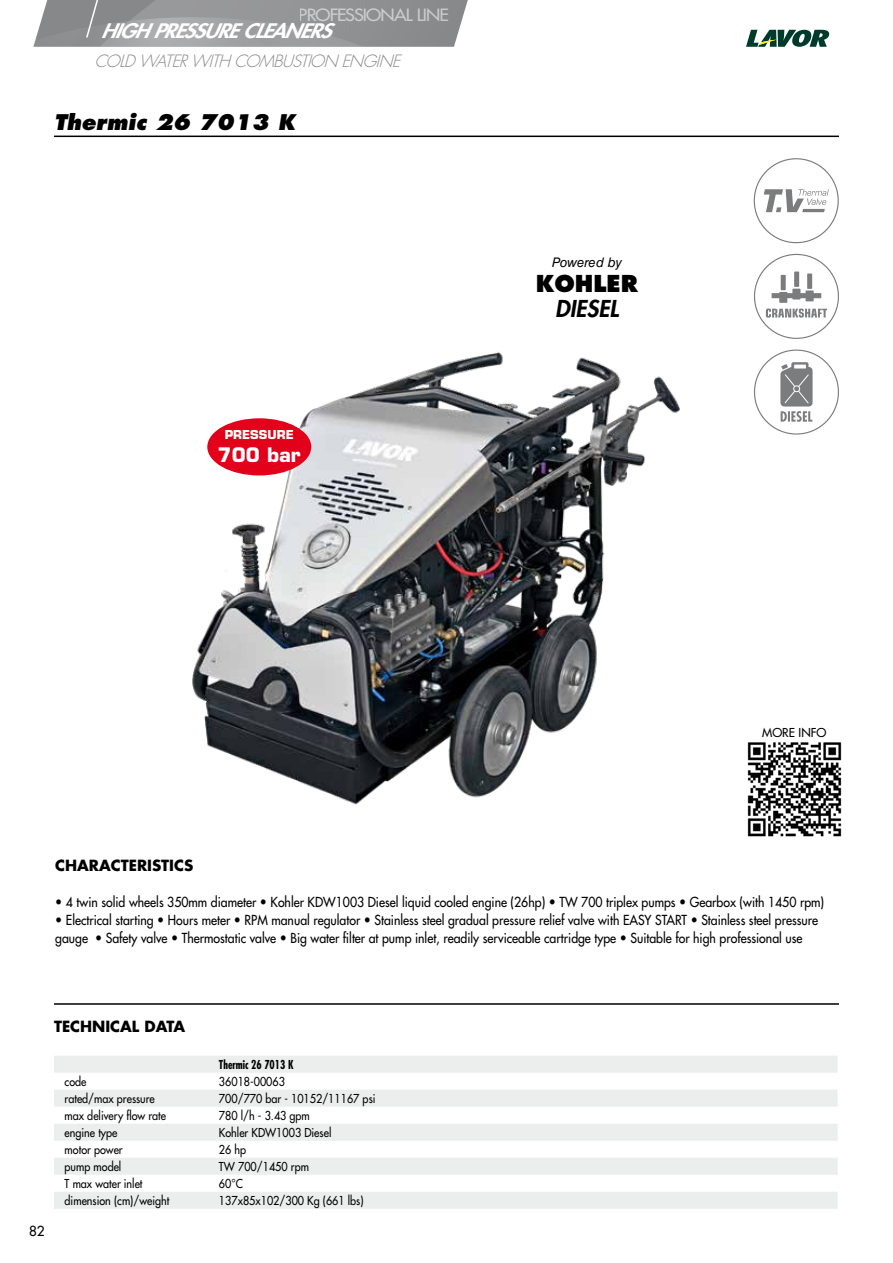
<style>
.page{position:relative;width:893px;height:1263px;background:#fff}
.page>*{position:absolute;margin:0;border:0;box-sizing:border-box;transform-origin:0 0}
.t1{font:800 22.65px "Futura Std";color:#000}
.t2{font:italic 800 22.65px "Futura Std";color:#000}
.t3{font:italic 800 21px "Futura Std";color:#000}
.t4{font:italic 800 19.5px "Futura Std";letter-spacing:-.045em;color:#fff;scale:1.1 1}
.t5{font:700 19.5px "Eurostile LT Std";color:#fff}
.t6{font:italic 300 16.5px "Futura Std";color:#87888a}
.t7{font:500 16.5px "Futura Std";letter-spacing:-.05em;color:#fff;scale:1.1 1}
.t8{font:700 15px "Futura Std";color:#000}
.t9{font:500 13.5px/18px "Futura Std";color:#000;scale:.91 1}
.t10{font:500 13.5px "Futura Std";color:#000}
.t11{font:italic 13.2px "Helvetica LT Std";letter-spacing:-.02em;color:#000}
.t12{font:500 12px "Futura Std";color:#000;scale:.9 1}
.t13{font:700 condensed 12px "Futura Std";color:#000;scale:.9 1}
.t14{font:700 12px "Eurostile LT Std";color:#fff}
.t15{font:500 12px "Futura Std";color:#000}
</style>
<div class="page">
<hr style="left:54px;top:136px;width:785px;height:1px;background:#000">
<svg style="left:33px;top:0;width:435px;height:47px;background:#98999a"></svg>
<svg style="left:746px;top:30px;width:83px;height:17px"></svg>
<img style="left:192px;top:352px;width:488px;height:453px">
<div style="left:207px;top:418px;width:104px;height:57px;background:#e2001a;border-radius:50%"></div>
<div style="left:54px;top:1056px;width:784px;height:17px;background:#eceded"></div>
<svg style="left:54px;top:1090px;width:784px;height:119px;fill:#eceded"></svg>
<hr style="left:54px;top:1003px;width:785px;height:2px;background:#000">
<svg style="left:754px;top:158px;width:85px;height:85px"></svg>
<svg style="left:754px;top:350px;width:85px;height:85px"></svg>
<svg style="left:754px;top:254px;width:85px;height:85px"></svg>
<img style="left:747px;top:742px;width:95px;height:95px">
<p class="t7" style="left:299px;top:4px;width:138px">PROFESSIONAL LINE</p>
<h3 class="t4" style="left:101px;top:18px;width:211px">HIGH PRESSURE CLEANERS</h3>
<p class="t6" style="left:94px;top:51px;width:313px">COLDWATERWITHCOMBUSTION ENGINE</p>
<h2 class="t3" style="left:54px;top:109px;width:242px">Thermic 26 7013 K</h2>
<p class="t14" style="left:225px;top:427px;width:71px">PRESSURE</p>
<h3 class="t5" style="left:218px;top:443px;width:84px">700 bar</h3>
<p class="t11" style="left:552px;top:255px;width:72px">Powered by</p>
<h1 class="t1" style="left:536px;top:269px;width:104px">KOHLER</h1>
<h1 class="t2" style="left:555px;top:294px;width:65px">DIESEL</h1>
<p class="t15" style="left:762px;top:725px;width:66px">MORE INFO</p>
<p class="t8" style="left:55px;top:855px;width:140px">CHARACTERISTICS</p>
<p class="t9" style="left:55px;top:893px;width:846px">• 4 twin solid wheels 350mm diameter • Kohler KDW1003 Diesel liquid cooled engine (26hp) • TW 700 triplex pumps • Gearbox (with 1450 rpm)</p>
<p class="t9" style="left:55px;top:911px;width:840px">• Electrical starting • Hours meter • RPM manual regulator • Stainless steel gradual pressure relief valve with EASY START • Stainless steel pressure gauge • Safety valve • Thermostatic valve • Big water filter at pump inlet, readily serviceable cartridge type • Suitable for high professional use</p>
<p class="t8" style="left:54px;top:1016px;width:133px">TECHNICAL DATA</p>
<p class="t10" style="left:29px;top:1222px;width:17px">82</p>
<p class="t13" style="left:219px;top:1057px;width:85px">Thermic 26 7013 K</p>
<p class="t12" style="left:65px;top:1074px;width:26px">code</p>
<p class="t12" style="left:219px;top:1074px;width:75px">36018-00063</p>
<p class="t12" style="left:65px;top:1091px;width:102px">rated/max pressure</p>
<p class="t12" style="left:219px;top:1091px;width:175px">700/770 bar - 10152/11167 psi</p>
<p class="t12" style="left:65px;top:1108px;width:114px">max delivery flow rate</p>
<p class="t12" style="left:219px;top:1108px;width:103px">780 l/h - 3.43 gpm</p>
<p class="t12" style="left:65px;top:1125px;width:60px">engine type</p>
<p class="t12" style="left:219px;top:1125px;width:126px">Kohler KDW1003 Diesel</p>
<p class="t12" style="left:65px;top:1142px;width:66px">motor power</p>
<p class="t12" style="left:219px;top:1142px;width:32px">26 hp</p>
<p class="t12" style="left:65px;top:1159px;width:65px">pump model</p>
<p class="t12" style="left:219px;top:1159px;width:101px">TW 700/1450 rpm</p>
<p class="t12" style="left:65px;top:1176px;width:88px">T max water inlet</p>
<p class="t12" style="left:219px;top:1176px;width:28px">60°C</p>
<p class="t12" style="left:65px;top:1193px;width:118px">dimension (cm)/weight</p>
<p class="t12" style="left:219px;top:1193px;width:162px">137x85x102/300 Kg (661 lbs)</p>
</div>
